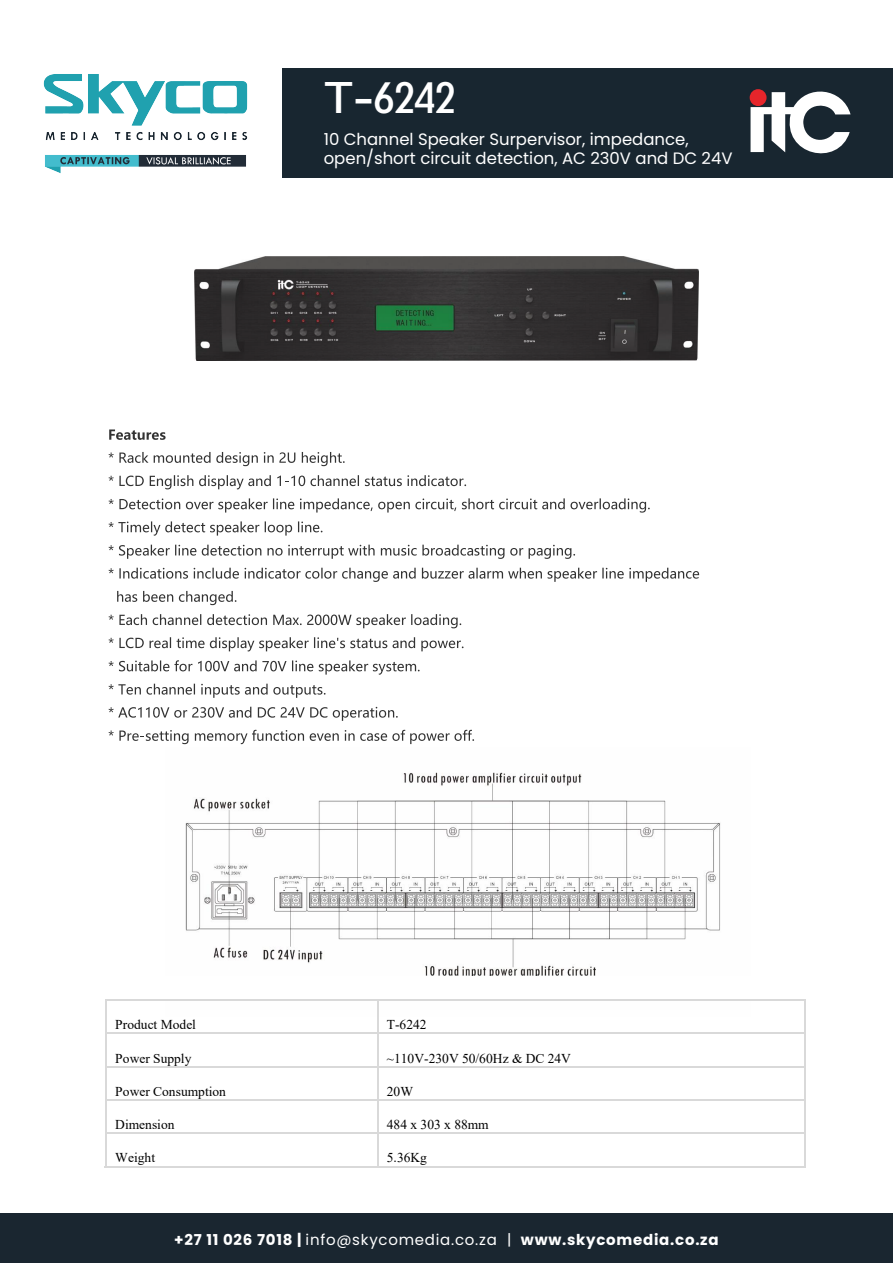
<style>
.page{position:relative;width:893px;height:1263px;background:#fff}
.page>*{position:absolute;margin:0;border:0;box-sizing:border-box;transform-origin:0 0}
.t1{font:42px "Tw Cen Class MT Std";color:#fff}
.t2{font:16.5px/19.8px "Poppins";color:#fff}
.t3{font:700 15px "Poppins";letter-spacing:.05em;color:#fff}
.t4{font:13.5px "Times New Roman";color:#000}
.s1{font-weight:400}
</style>
<div class="page">
<img style="left:185px;top:772px;width:536px;height:245px">
<svg style="left:109px;top:429px;width:57px;height:11px"></svg>
<svg style="left:109px;top:452px;width:236px;height:14px"></svg>
<svg style="left:109px;top:475px;width:357px;height:14px"></svg>
<svg style="left:109px;top:498px;width:541px;height:15px"></svg>
<svg style="left:109px;top:521px;width:213px;height:15px"></svg>
<svg style="left:109px;top:545px;width:266px;height:14px"></svg>
<svg style="left:381px;top:545px;width:194px;height:14px"></svg>
<svg style="left:109px;top:568px;width:590px;height:14px"></svg>
<svg style="left:117px;top:591px;width:119px;height:14px"></svg>
<svg style="left:109px;top:614px;width:352px;height:14px"></svg>
<svg style="left:109px;top:637px;width:355px;height:14px"></svg>
<svg style="left:109px;top:660px;width:311px;height:15px"></svg>
<svg style="left:109px;top:684px;width:217px;height:14px"></svg>
<svg style="left:109px;top:707px;width:289px;height:14px"></svg>
<svg style="left:109px;top:730px;width:365px;height:14px"></svg>
<img style="left:195px;top:256px;width:503px;height:105px">
<img style="left:43px;top:74px;width:205px;height:99px">
<div style="left:0;top:1213px;width:893px;height:50px;background:#1a2630"></div>
<div style="left:282px;top:68px;width:611px;height:109px;background:#182630"></div>
<div style="left:750px;top:89px;width:17px;height:17px;background:#e6252b;border-radius:50%"></div>
<svg style="left:751px;top:89px;width:100px;height:65px"></svg>
<div style="left:103px;top:976px;width:681px;height:23px;background:#fff"></div>
<hr style="left:107px;top:999px;width:270px;height:2px;background:#d9d9d9">
<hr style="left:106px;top:1001px;width:1px;height:31px;background:#d9d9d9">
<hr style="left:378px;top:999px;width:427px;height:2px;background:#d9d9d9">
<hr style="left:377px;top:1001px;width:1px;height:31px;background:#d9d9d9">
<hr style="left:804px;top:1001px;width:2px;height:31px;background:#d9d9d9">
<hr style="left:107px;top:1032px;width:270px;height:2px;background:#d9d9d9">
<hr style="left:106px;top:1034px;width:1px;height:32px;background:#d9d9d9">
<hr style="left:378px;top:1032px;width:427px;height:2px;background:#d9d9d9">
<hr style="left:377px;top:1034px;width:1px;height:32px;background:#d9d9d9">
<hr style="left:804px;top:1034px;width:2px;height:32px;background:#d9d9d9">
<hr style="left:107px;top:1066px;width:270px;height:1px;background:#d9d9d9">
<hr style="left:106px;top:1067px;width:1px;height:32px;background:#d9d9d9">
<hr style="left:378px;top:1066px;width:427px;height:1px;background:#d9d9d9">
<hr style="left:377px;top:1067px;width:1px;height:32px;background:#d9d9d9">
<hr style="left:804px;top:1067px;width:2px;height:32px;background:#d9d9d9">
<hr style="left:107px;top:1099px;width:270px;height:1px;background:#d9d9d9">
<hr style="left:106px;top:1100px;width:1px;height:32px;background:#d9d9d9">
<hr style="left:378px;top:1099px;width:427px;height:1px;background:#d9d9d9">
<hr style="left:377px;top:1100px;width:1px;height:32px;background:#d9d9d9">
<hr style="left:804px;top:1100px;width:2px;height:32px;background:#d9d9d9">
<hr style="left:107px;top:1132px;width:270px;height:1px;background:#d9d9d9">
<hr style="left:106px;top:1133px;width:1px;height:34px;background:#d9d9d9">
<hr style="left:105px;top:1166px;width:272px;height:1px;background:#d9d9d9">
<hr style="left:378px;top:1132px;width:427px;height:1px;background:#d9d9d9">
<hr style="left:377px;top:1133px;width:1px;height:34px;background:#d9d9d9">
<hr style="left:378px;top:1166px;width:426px;height:1px;background:#d9d9d9">
<hr style="left:804px;top:1133px;width:2px;height:33px;background:#d9d9d9">
<h1 class="t1" style="left:324px;top:70px;width:134px">T-6242</h1>
<p class="t2" style="left:324px;top:129px;width:410px">10 Channel Speaker Surpervisor, impedance, open/short circuit detection, AC 230V and DC 24V</p>
<p class="t4" style="left:115px;top:1015px;width:82px">Product Model</p>
<p class="t4" style="left:387px;top:1015px;width:41px">T-6242</p>
<p class="t4" style="left:115px;top:1049px;width:78px">Power Supply</p>
<p class="t4" style="left:387px;top:1049px;width:186px">~110V-230V 50/60Hz &amp; DC 24V</p>
<p class="t4" style="left:115px;top:1082px;width:112px">Power Consumption</p>
<p class="t4" style="left:387px;top:1082px;width:28px">20W</p>
<p class="t4" style="left:115px;top:1115px;width:61px">Dimension</p>
<p class="t4" style="left:387px;top:1115px;width:104px">484 x 303 x 88mm</p>
<p class="t4" style="left:115px;top:1148px;width:41px">Weight</p>
<p class="t4" style="left:387px;top:1148px;width:42px">5.36Kg</p>
<p class="t3" style="left:174px;top:1231px;width:546px">+27 11 026 7018 | <span class="s1">info@skycomedia.co.za |</span> www.skycomedia.co.za</p>
</div>
